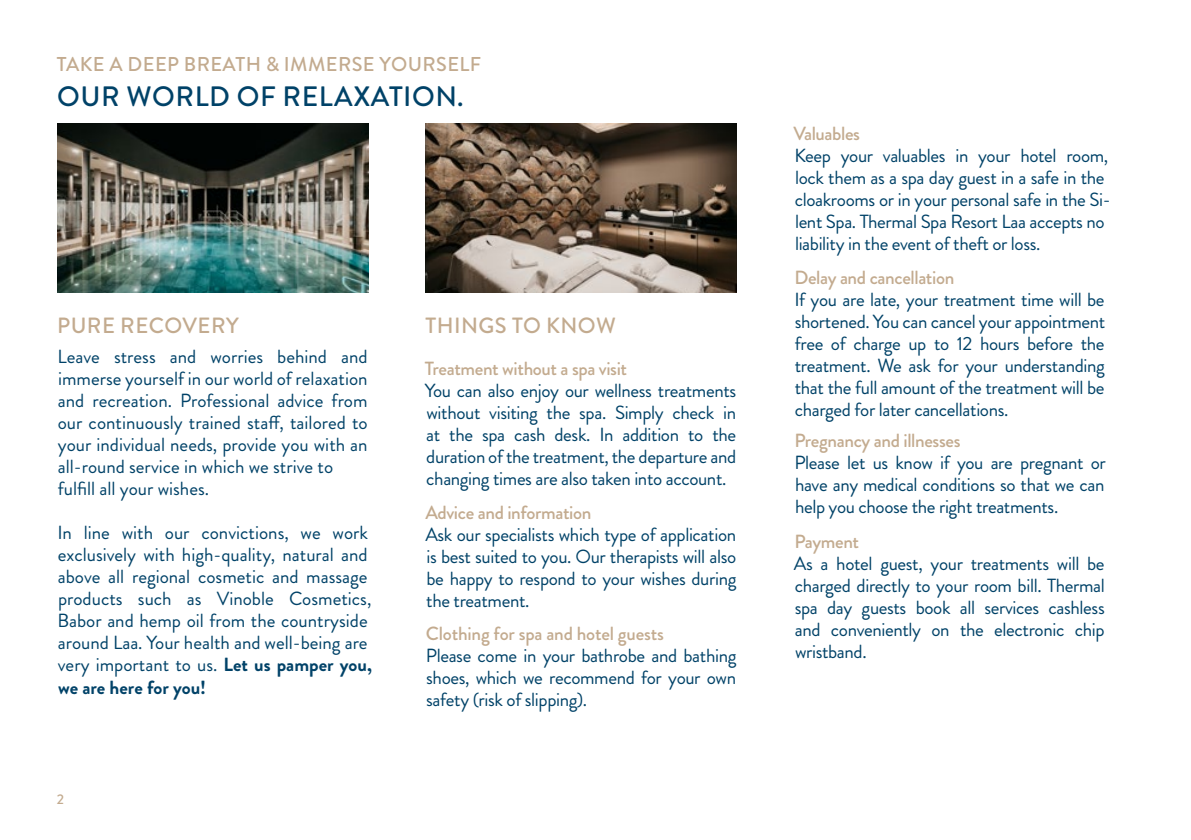
<style>
.page{position:relative;width:1191px;height:840px;background:#fff}
.page>*{position:absolute;margin:0;border:0;box-sizing:border-box;transform-origin:0 0}
.t1{font:500 28px "Brandon Grotesque";letter-spacing:.02em;color:#004268}
.t2{font:500 22px "Brandon Grotesque";letter-spacing:.02em;color:#c3ab8f}
.t3{font:500 20px "Brandon Grotesque";letter-spacing:.02em;color:#c3ab8f}
.t4{font:19px/22px "Brandon Grotesque";letter-spacing:-.02em;color:#004268;text-align:justify}
.t5{font:19px/22px "Brandon Grotesque";color:#004268}
.t6{font:500 19px "Brandon Grotesque";letter-spacing:-.02em;color:#c3ab8f}
.t7{font:500 14px "Brandon Grotesque";color:#c3ab8f}
.s1{font-weight:700}
</style>
<div class="page">
<img style="left:57px;top:123px;width:312px;height:169px">
<img style="left:425px;top:123px;width:312px;height:169px">
<p class="t3" style="left:57px;top:50px;width:426px">TAKE A DEEP BREATH &amp; IMMERSE YOURSELF</p>
<h1 class="t1" style="left:57px;top:76px;width:408px">OUR WORLD OF RELAXATION.</h1>
<p class="t6" style="left:793px;top:120px;width:68px">Valuables</p>
<p class="t4" style="left:794px;top:144px;width:318px;text-align:left">Keep your valuables in your hotel room, lock them as a spa day guest in a safe in the cloakrooms or in your personal safe in the Si&shy;lent Spa. Thermal Spa Resort Laa accepts no liability in the event of theft or loss.</p>
<p class="t6" style="left:794px;top:264px;width:161px">Delay and cancellation</p>
<p class="t4" style="left:794px;top:289px;width:312px">If you are late, your treatment time will be shortened. You can cancel your appointment free of charge up to 12 hours before the treatment. We ask for your understanding that the full amount of the treatment will be charged for later cancellations.</p>
<p class="t2" style="left:57px;top:310px;width:183px">PURE RECOVERY</p>
<p class="t2" style="left:425px;top:310px;width:192px">THINGS TO KNOW</p>
<p class="t5" style="left:57px;top:345px;width:312px">Leave stress and worries behind and immerse yourself in our world of relaxation and recreation. Professional advice from our continuously trained staff, tailored to your individual needs, provide you with an all-round service in which we strive to fulfill all your wishes.</p>
<p class="t5" style="left:57px;top:521px;width:316px">In line with our convictions, we work exclusively with high-quality, natural and above all regional cosmetic and massage products such as Vinoble Cosmetics, Babor and hemp oil from the countryside around Laa. Your health and well-being are very important to us. <span class="s1">Let us pamper you, we are here for you!</span></p>
<p class="t6" style="left:425px;top:355px;width:204px">Treatment without a spa visit</p>
<p class="t4" style="left:425px;top:379px;width:313px">You can also enjoy our wellness treatments without visiting the spa. Simply check in at the spa cash desk. In addition to the duration of the treatment, the departure and changing times are also taken into account.</p>
<p class="t6" style="left:794px;top:427px;width:167px">Pregnancy and illnesses</p>
<p class="t4" style="left:794px;top:451px;width:313px">Please let us know if you are pregnant or have any medical conditions so that we can help you choose the right treatments.</p>
<p class="t6" style="left:425px;top:499px;width:167px">Advice and information</p>
<p class="t4" style="left:425px;top:524px;width:312px">Ask our specialists which type of application is best suited to you. Our therapists will also be happy to respond to your wishes during the treatment.</p>
<p class="t6" style="left:794px;top:527px;width:66px">Payment</p>
<p class="t4" style="left:794px;top:552px;width:312px">As a hotel guest, your treatments will be charged directly to your room bill. Thermal spa day guests book all services cashless and conveniently on the electronic chip wristband.</p>
<p class="t6" style="left:426px;top:620px;width:239px">Clothing for spa and hotel guests</p>
<p class="t4" style="left:426px;top:644px;width:312px">Please come in your bathrobe and bathing shoes, which we recommend for your own safety (risk of slipping).</p>
<p class="t7" style="left:57px;top:788px;width:9px">2</p>
</div>
